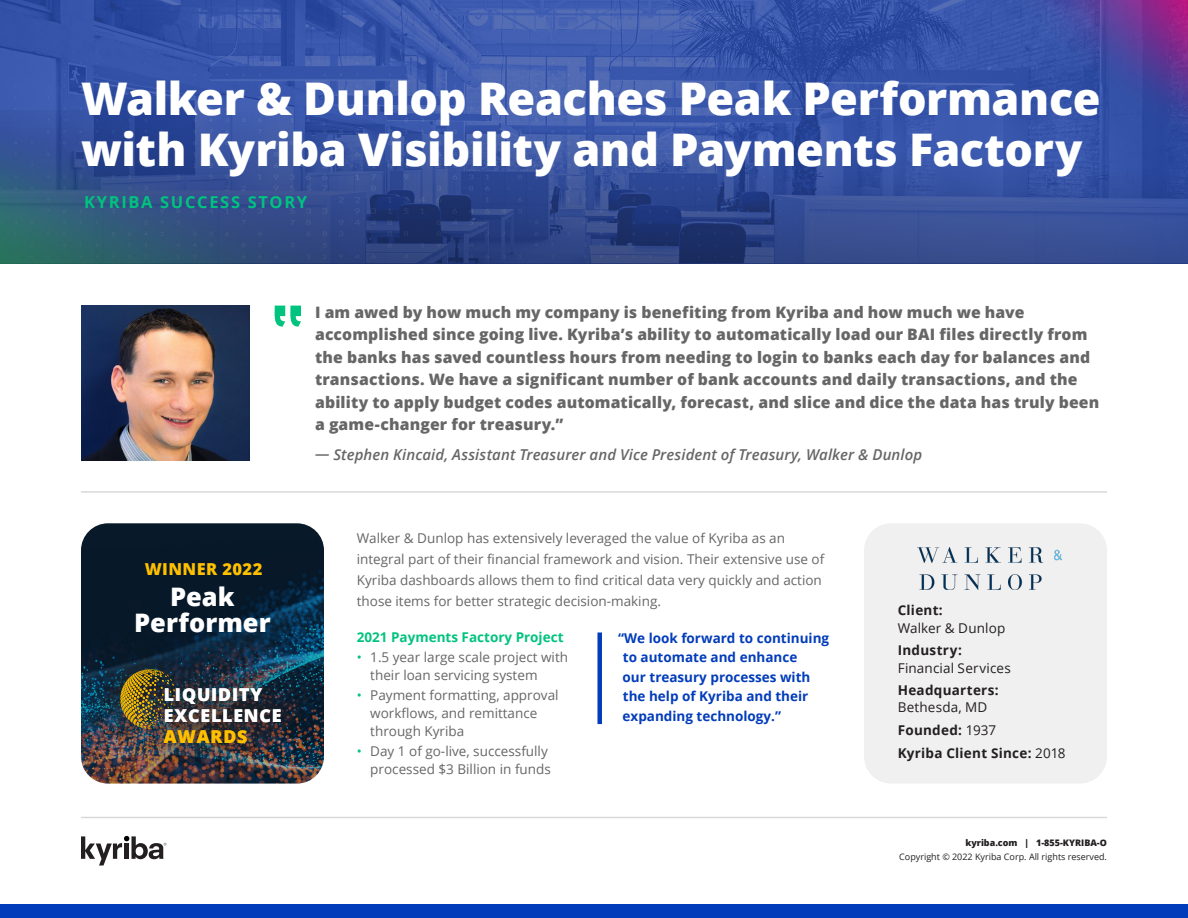
<style>
.page{position:relative;width:1188px;height:918px;background:#fff}
.page>*{position:absolute;margin:0;border:0;box-sizing:border-box;transform-origin:0 0}
.Head_White{font:800 45px/51px "Open Sans";letter-spacing:-.01em;color:#fff}
.Box_Body{font:800 25.5px/26.2px "Open Sans";color:#fff;text-align:center}
.t1{font:800 17.7px/20.5px "Open Sans";letter-spacing:.05em;color:#fff}
.Subhead_CAPS_Green{font:700 16.5px "Open Sans";letter-spacing:.1em;color:#00c37f}
.Subhead_Green{font:800 16.5px "Open Sans";letter-spacing:.025em;color:#ffc000}
.t2{font:800 15.75px/22.5px "Open Sans";letter-spacing:.01em;color:#666}
.Quote_Attribute{font:italic 600 15px "Open Sans";letter-spacing:.005em;color:#666}
.Intro_Bold{font:13.5px/18px "Open Sans";color:#666}
.inline_highlight{font:700 13.5px/19.5px "Open Sans";color:#023cba}
.Box_Subhead{font:700 13.5px "Open Sans";letter-spacing:.02em;color:#231f20}
.Box_Body-2{font:13.5px "Open Sans";letter-spacing:.01em;color:#231f20}
.Subhead_Green-2{font:700 13.5px "Open Sans";color:#00c37f}
.t3{font:9px "Open Sans";color:#231f20}
.t4{font:800 9px "Open Sans";color:#231f20}
.s1{color:#ffc000}
.s2{color:#00c37f}
.s3{font-weight:400}
</style>
<div class="page">
<svg style="left:81px;top:836px;width:85px;height:30px"></svg>
<div style="left:0;top:904px;width:1188px;height:14px;background:#023cba"></div>
<hr style="left:81px;top:817px;width:1026px;height:1px;background:#d8d9db">
<img style="left:0;top:0;width:1188px;height:110px">
<svg style="left:0;top:110px;width:1188px;height:153px;background:#334f94"></svg>
<div style="left:864px;top:523px;width:243px;height:261px;background:#f0f0f0;border-radius:27px"></div>
<img style="left:81px;top:523px;width:243px;height:261px">
<svg style="left:275px;top:306px;width:26px;height:21px"></svg>
<img style="left:81px;top:306px;width:169px;height:154px">
<hr style="left:81px;top:491px;width:1026px;height:2px;background:#d8d9db">
<img style="left:918px;top:548px;width:143px;height:41px">
<img style="left:96px;top:645px;width:208px;height:122px">
<img style="left:120px;top:669px;width:55px;height:60px">
<div style="left:597px;top:632px;width:5px;height:92px;background:#023cba"></div>
<p class="Head_White" style="left:81px;top:71px;width:1021px">Walker &amp; Dunlop Reaches Peak Performance with Kyriba Visibility and Payments Factory</p>
<p class="Subhead_CAPS_Green" style="left:84px;top:191px;width:224px">KYRIBA SUCCESS STORY</p>
<p class="Subhead_Green" style="left:145px;top:557px;width:119px">WINNER 2022</p>
<p class="Box_Body" style="left:134px;top:582px;width:138px">Peak<br>Performer</p>
<p class="t1" style="left:164px;top:684px;width:119px">LIQUIDITY<br>EXCELLENCE<br><span class="s1">AWARDS</span></p>
<p class="t2" style="left:315px;top:300px;width:786px">I am awed by how much my company is benefiting from Kyriba and how much we have accomplished since going live. Kyriba’s ability to automatically load our BAI files directly from the banks has saved countless hours from needing to login to banks each day for balances and transactions. We have a significant number of bank accounts and daily transactions, and the ability to apply budget codes automatically, forecast, and slice and dice the data has truly been a game-changer for treasury.”</p>
<p class="Quote_Attribute" style="left:315px;top:444px;width:609px">— Stephen Kincaid, Assistant Treasurer and Vice President of Treasury, Walker &amp; Dunlop</p>
<p class="Intro_Bold" style="left:357px;top:527px;width:469px;line-height:21px">Walker &amp; Dunlop has extensively leveraged the value of Kyriba as an integral part of their financial framework and vision. Their extensive use of Kyriba dashboards allows them to find critical data very quickly and action those items for better strategic decision-making.</p>
<p class="Subhead_Green-2" style="left:357px;top:627px;width:208px">2021 Payments Factory Project</p>
<p class="Intro_Bold" style="left:370px;top:648px;width:199px;text-indent:-14px"><span class="s2">•</span> 1.5 year large scale project with their loan servicing system</p>
<p class="Intro_Bold" style="left:370px;top:686px;width:190px;text-indent:-14px"><span class="s2">•</span> Payment formatting, approval workflows, and remittance through Kyriba</p>
<p class="Intro_Bold" style="left:357px;top:742px;width:196px;text-align:right"><span class="s2">•</span> Day 1 of go-live, successfully processed $3 Billion in funds</p>
<p class="inline_highlight" style="left:623px;top:628px;width:208px;text-indent:-4px">“We look forward to continuing to automate and enhance<br>our treasury processes with the help of Kyriba and their expanding technology.”</p>
<p class="Box_Subhead" style="left:898px;top:601px;width:47px">Client:</p>
<p class="Box_Body-2" style="left:898px;top:619px;width:109px">Walker &amp; Dunlop</p>
<p class="Box_Subhead" style="left:898px;top:641px;width:66px">Industry:</p>
<p class="Box_Body-2" style="left:898px;top:658px;width:115px">Financial Services</p>
<p class="Box_Subhead" style="left:898px;top:681px;width:102px">Headquarters:</p>
<p class="Box_Body-2" style="left:898px;top:698px;width:91px">Bethesda, MD</p>
<p class="Box_Subhead" style="left:898px;top:721px;width:100px">Founded: <span class="s3">1937</span></p>
<p class="Box_Subhead" style="left:898px;top:743px;width:169px">Kyriba Client Since: <span class="s3">2018</span></p>
<p class="t4" style="left:965px;top:836px;width:143px">kyriba.com | 1-855-KYRIBA-O</p>
<p class="t3" style="left:899px;top:850px;width:209px">Copyright © 2022 Kyriba Corp. All rights reserved.</p>
</div>
